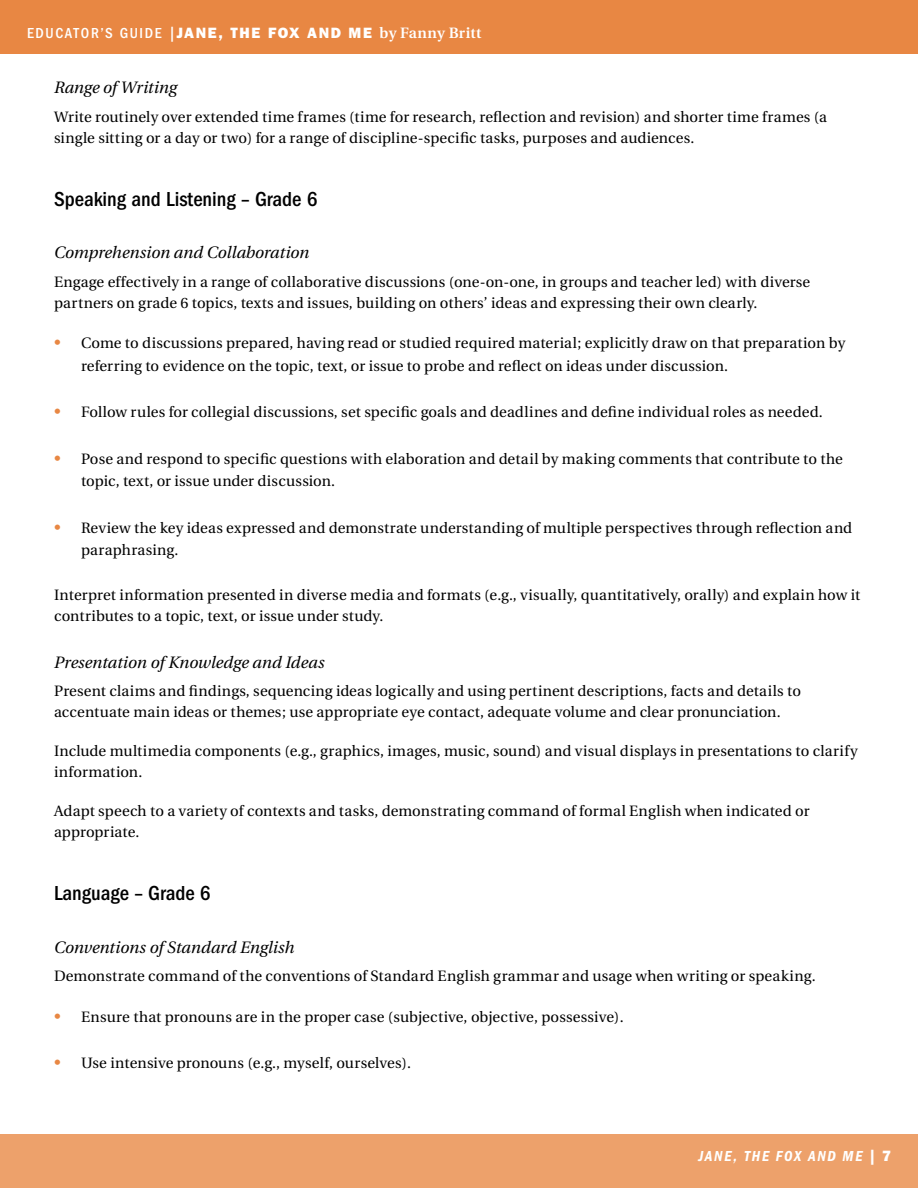
<style>
.page{position:relative;width:918px;height:1188px;background:#fff}
.page>*{position:absolute;margin:0;border:0;box-sizing:border-box;transform-origin:0 0}
.t1{font:500 condensed 21px "Franklin Gothic";color:#000}
.t2{font:italic 16.5px "Utopia";letter-spacing:-.005em;color:#000}
.t3{font:15px/21px "Utopia";letter-spacing:.01em;color:#000}
.t4{font:500 condensed 15px "Franklin Gothic";letter-spacing:.11em;color:#fff}
.t5{font:600 condensed 15px "Franklin Gothic";letter-spacing:.11em;color:#fff}
.t6{font:italic 600 condensed 15px "Franklin Gothic";letter-spacing:.11em;color:#fff}
.s1{font-weight:500}
.s2{font-family:"Utopia";font-stretch:normal}
.s3{font-weight:800;font-stretch:normal}
.s4{font-family:"Utopia";font-weight:600;font-stretch:normal}
.s5{font-size:16.5px;color:#e88743}
.s6{font-weight:800;font-style:normal;font-stretch:normal}
</style>
<div class="page">
<div style="left:0;top:1134px;width:918px;height:54px;background:#eda16b"></div>
<div style="left:0;top:0;width:918px;height:54px;background:#e88743"></div>
<p class="t5" style="left:27px;top:25px;width:402px"><span class="s1">ST DY GUIDE |</span> BREADWINNER SERIES <span class="s2">by eborah Ellis</span></p>
<p class="t4" style="left:27px;top:25px;width:456px">EDUCATOR’S GUIDE |<span class="s3">JANE, THE FOX AND ME</span> <span class="s4">by Fanny Britt</span></p>
<p class="t2" style="left:54px;top:79px;width:125px">Range of Writing</p>
<p class="t3" style="left:54px;top:107px;width:775px">Write routinely over extended time frames (time for research, reflection and revision) and shorter time frames (a single sitting or a day or two) for a range of discipline-specific tasks, purposes and audiences.</p>
<h1 class="t1" style="left:54px;top:187px;width:265px">Speaking and Listening – Grade 6</h1>
<p class="t2" style="left:54px;top:244px;width:257px">Comprehension and Collaboration</p>
<p class="t3" style="left:54px;top:272px;width:758px">Engage effectively in a range of collaborative discussions (one-on-one, in groups and teacher led) with diverse partners on grade 6 topics, texts and issues, building on others’ ideas and expressing their own clearly.</p>
<p class="t3" style="left:81px;top:332px;width:766px;line-height:22.5px;text-indent:-27px"><span class="s5">•</span> Come to discussions prepared, having read or studied required material; explicitly draw on that preparation by referring to evidence on the topic, text, or issue to probe and reflect on ideas under discussion.</p>
<p class="t3" style="left:54px;top:402px;width:770px"><span class="s5">•</span> Follow rules for collegial discussions, set specific goals and deadlines and define individual roles as needed.</p>
<p class="t3" style="left:81px;top:448px;width:764px;line-height:22.5px;text-indent:-27px"><span class="s5">•</span> Pose and respond to specific questions with elaboration and detail by making comments that contribute to the topic, text, or issue under discussion.</p>
<p class="t3" style="left:81px;top:517px;width:773px;line-height:22.5px;text-indent:-27px"><span class="s5">•</span> Review the key ideas expressed and demonstrate understanding of multiple perspectives through reflection and paraphrasing.</p>
<p class="t3" style="left:54px;top:585px;width:808px">Interpret information presented in diverse media and formats (e.g., visually, quantitatively, orally) and explain how it contributes to a topic, text, or issue under study.</p>
<p class="t2" style="left:54px;top:653px;width:272px">Presentation of Knowledge and Ideas</p>
<p class="t3" style="left:54px;top:681px;width:749px">Present claims and findings, sequencing ideas logically and using pertinent descriptions, facts and details to accentuate main ideas or themes; use appropriate eye contact, adequate volume and clear pronunciation.</p>
<p class="t3" style="left:54px;top:741px;width:805px">Include multimedia components (e.g., graphics, images, music, sound) and visual displays in presentations to clarify information.</p>
<p class="t3" style="left:54px;top:801px;width:757px">Adapt speech to a variety of contexts and tasks, demonstrating command of formal English when indicated or appropriate.</p>
<h1 class="t1" style="left:54px;top:882px;width:158px">Language – Grade 6</h1>
<p class="t2" style="left:54px;top:938px;width:242px">Conventions of Standard English</p>
<p class="t3" style="left:54px;top:966px;width:763px">Demonstrate command of the conventions of Standard English grammar and usage when writing or speaking.</p>
<p class="t3" style="left:54px;top:1007px;width:571px"><span class="s5">•</span> Ensure that pronouns are in the proper case (subjective, objective, possessive).</p>
<p class="t3" style="left:54px;top:1053px;width:359px"><span class="s5">•</span> Use intensive pronouns (e.g., myself, ourselves).</p>
<p class="t6" style="left:727px;top:1148px;width:165px">THE BREADWINNER <span class="s6">| 7</span></p>
<p class="t6" style="left:699px;top:1148px;width:165px">JANE, THE FOX AND ME</p>
</div>
